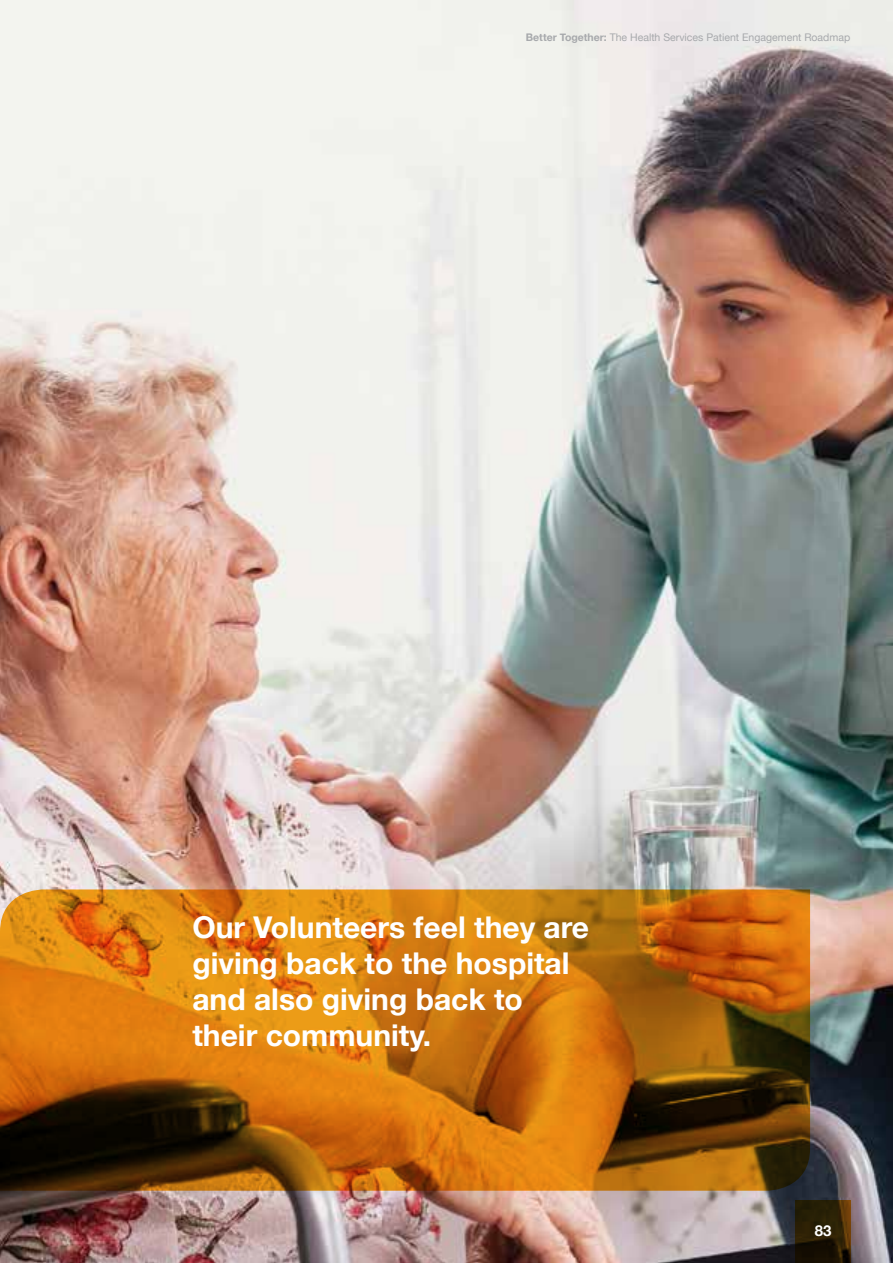
<style>
.page{position:relative;width:893px;height:1263px;background:#fff}
.page>*{position:absolute;margin:0;border:0;box-sizing:border-box;transform-origin:0 0}
.t1{font:700 30px/36px "Helvetica Neue";color:#fff}
.t2{font:700 15px "Helvetica Neue";color:#fff}
.t3{font:10.5px "Helvetica Neue";color:#a7a9ac}
.s1{font-weight:700}
</style>
<div class="page">
<img style="left:0;top:0;width:893px;height:1263px">
<svg style="left:0;top:889px;width:810px;height:302px;background:#b2660e"></svg>
<svg style="left:795px;top:1200px;width:55px;height:63px;background:#2a1d04"></svg>
<p class="t3" style="left:526px;top:29px;width:326px"><span class="s1">Better Together:</span> The Health Services Patient Engagement Roadmap</p>
<p class="t1" style="left:192px;top:910px;width:398px">Our Volunteers feel they are giving back to the hospital and also giving back to their community.</p>
<p class="t2" style="left:815px;top:1219px;width:18px">83</p>
</div>
